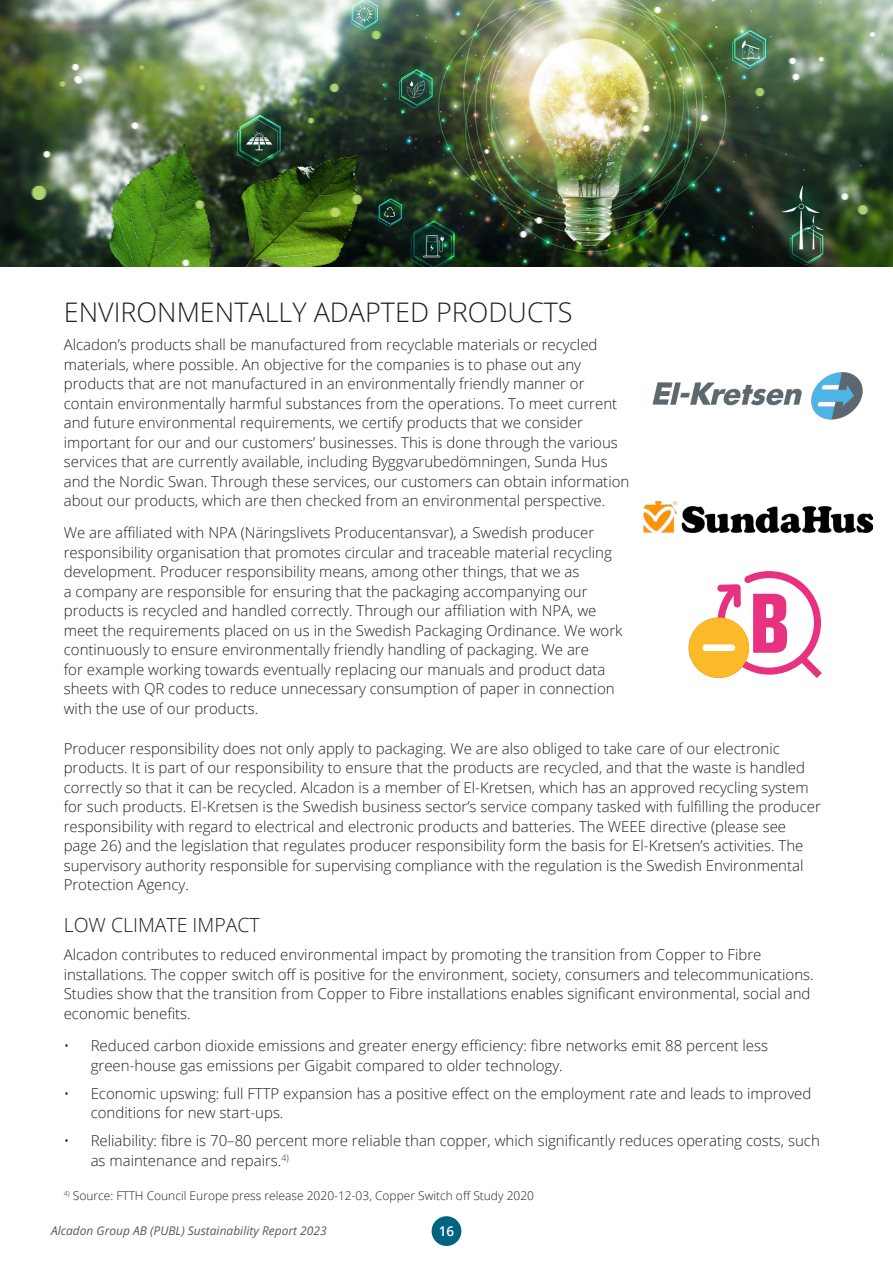
<style>
.page{position:relative;width:893px;height:1263px;background:#fff}
.page>*{position:absolute;margin:0;border:0;box-sizing:border-box;transform-origin:0 0}
.Rubrik_2{font:300 27px "Open Sans";color:#231f20}
.Rubrik_3{font:300 19.5px "Open Sans";color:#231f20}
.Normal_brödtext{font:300 15px/19.5px "Open Sans";color:#231f20}
.t1{font:600 13.5px "Open Sans";color:#fff}
.Normal_brödtext-2{font:300 12px "Open Sans";color:#231f20}
.t2{font:italic 12px "Open Sans";color:#57585a}
</style>
<div class="page">
<div style="left:432px;top:1216px;width:29px;height:30px;background:#006481;border-radius:50%"></div>
<img style="left:0;top:0;width:893px;height:267px">
<img style="left:652px;top:372px;width:211px;height:48px">
<img style="left:643px;top:502px;width:230px;height:31px">
<svg style="left:703px;top:571px;width:119px;height:107px"></svg>
<div style="left:689px;top:618px;width:60px;height:60px;background:#fbba28;border-radius:50%"></div>
<div style="left:702px;top:644px;width:33px;height:7px;background:#fff;border-radius:3px"></div>
<p class="Rubrik_2" style="left:64px;top:293px;width:510px">ENVIRONMENTALLY ADAPTED PRODUCTS</p>
<p class="Normal_brödtext" style="left:64px;top:334px;width:567px">Alcadon’s products shall be manufactured from recyclable materials or recycled materials, where possible. An objective for the companies is to phase out any products that are not manufactured in an environmentally friendly manner or contain environmentally harmful substances from the operations. To meet current and future environmental requirements, we certify products that we consider important for our and our customers’ businesses. This is done through the various services that are currently available, including Byggvarubedömningen, Sunda Hus and the Nordic Swan. Through these services, our customers can obtain information about our products, which are then checked from an environmental perspective.</p>
<p class="Normal_brödtext" style="left:64px;top:523px;width:560px">We are affiliated with NPA (Näringslivets Producentansvar), a Swedish producer responsibility organisation that promotes circular and traceable material recycling development. Producer responsibility means, among other things, that we as<br>a company are responsible for ensuring that the packaging accompanying our products is recycled and handled correctly. Through our affiliation with NPA, we meet the requirements placed on us in the Swedish Packaging Ordinance. We work continuously to ensure environmentally friendly handling of packaging. We are<br>for example working towards eventually replacing our manuals and product data sheets with QR codes to reduce unnecessary consumption of paper in connection with the use of our products.</p>
<p class="Normal_brödtext" style="left:64px;top:738px;width:759px">Producer responsibility does not only apply to packaging. We are also obliged to take care of our electronic products. It is part of our responsibility to ensure that the products are recycled, and that the waste is handled correctly so that it can be recycled. Alcadon is a member of El-Kretsen, which has an approved recycling system for such products. El-Kretsen is the Swedish business sector’s service company tasked with fulfilling the producer responsibility with regard to electrical and electronic products and batteries. The WEEE directive (please see page 26) and the legislation that regulates producer responsibility form the basis for El-Kretsen’s activities. The supervisory authority responsible for supervising compliance with the regulation is the Swedish Environmental Protection Agency.</p>
<p class="Rubrik_3" style="left:64px;top:911px;width:198px">LOW CLIMATE IMPACT</p>
<p class="Normal_brödtext" style="left:64px;top:945px;width:752px">Alcadon contributes to reduced environmental impact by promoting the transition from Copper to Fibre installations. The copper switch off is positive for the environment, society, consumers and telecommunications.<br>Studies show that the transition from Copper to Fibre installations enables significant environmental, social and economic benefits.</p>
<p class="Normal_brödtext" style="left:91px;top:1035px;width:679px;text-indent:-27px">• Reduced carbon dioxide emissions and greater energy efficiency: fibre networks emit 88 percent less green-house gas emissions per Gigabit compared to older technology.</p>
<p class="Normal_brödtext" style="left:91px;top:1083px;width:722px;text-indent:-27px">• Economic upswing: full FTTP expansion has a positive effect on the employment rate and leads to improved conditions for new start-ups.</p>
<p class="Normal_brödtext" style="left:91px;top:1130px;width:731px;text-indent:-27px">• Reliability: fibre is 70–80 percent more reliable than copper, which significantly reduces operating costs, such as maintenance and repairs.<sup>4)</sup></p>
<p class="Normal_brödtext-2" style="left:64px;top:1187px;width:472px"><sup>4)</sup> Source: FTTH Council Europe press release 2020-12-03, Copper Switch off Study 2020</p>
<p class="t2" style="left:51px;top:1223px;width:277px">Alcadon Group AB (PUBL) Sustainability Report 2023</p>
<p class="t1" style="left:439px;top:1222px;width:17px">16</p>
</div>
